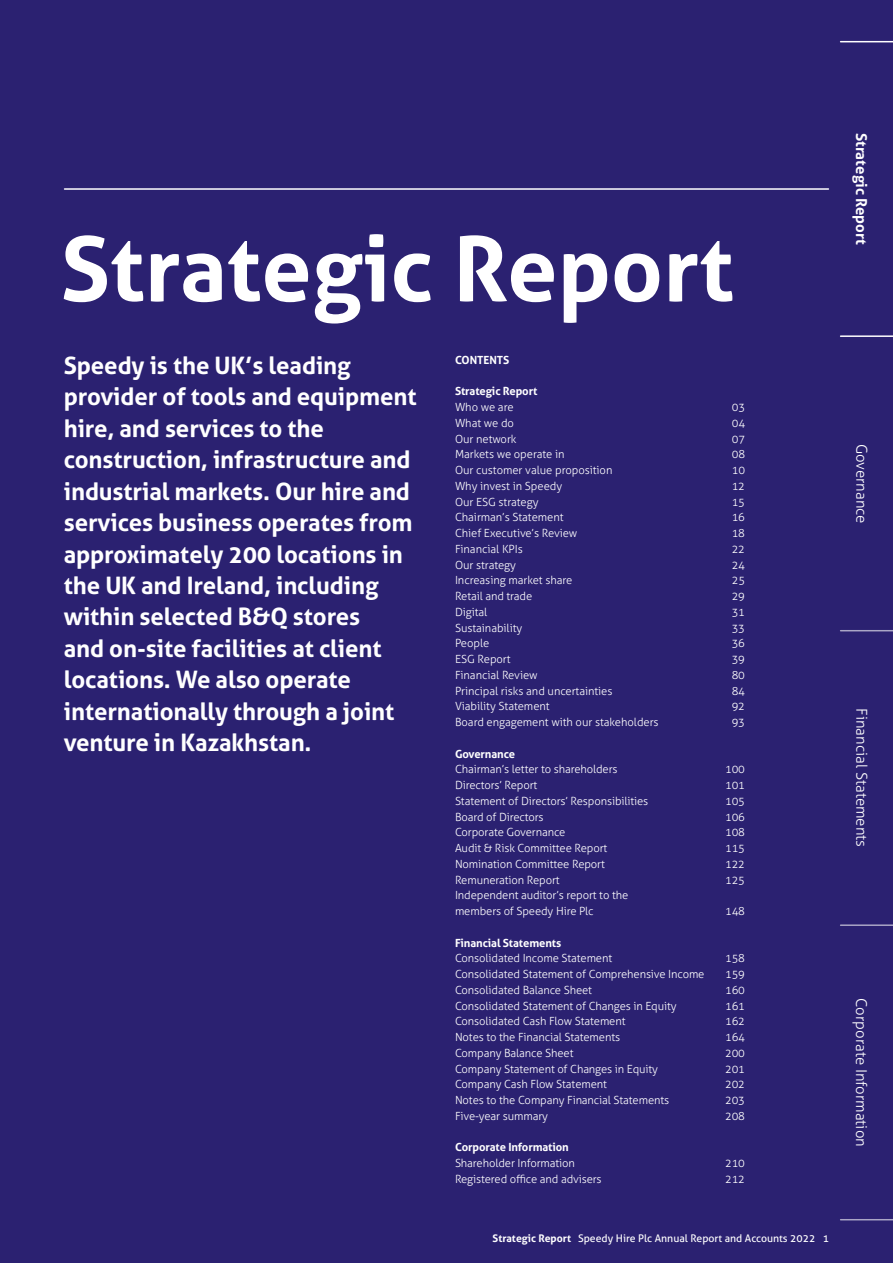
<style>
.page{position:relative;width:893px;height:1263px;background:#2b2171}
.page>*{position:absolute;margin:0;border:0;box-sizing:border-box;transform-origin:0 0}
.t1{font:700 90px "Aller";color:#fff}
.t2{font:700 24px/31.5px "Aller";letter-spacing:-.005em;color:#fff}
.t3{font:300 15px "Aller";color:#fff}
.t4{font:700 15px "Aller";color:#fff}
.t5{font:300 11.25px/15.8px "Aller";letter-spacing:-.01em;color:#fff}
.t6{font:700 11.25px "Aller";letter-spacing:-.01em;color:#fff}
.t7{font:10.5px "Aller";color:#fff}
.s1{font-weight:700}
</style>
<div class="page">
<hr style="left:841px;top:630px;width:52px;height:1px;background:#fff">
<hr style="left:841px;top:924px;width:52px;height:2px;background:#fff">
<hr style="left:841px;top:1219px;width:52px;height:1px;background:#fff">
<hr style="left:841px;top:335px;width:52px;height:2px;background:#fff">
<hr style="left:841px;top:41px;width:52px;height:1px;background:#fff">
<hr style="left:65px;top:188px;width:763px;height:2px;background:#fff">
<h1 class="t1" style="left:61px;top:214px;width:675px">Strategic Report</h1>
<p class="t2" style="left:64px;top:349px;width:354px">Speedy is the UK’s leading provider of tools and equipment hire, and services to the construction, infrastructure and industrial markets. Our hire and services business operates from approximately 200 locations in the UK and Ireland, including within selected B&amp;Q stores<br>and on-site facilities at client locations. We also operate internationally through a joint venture in Kazakhstan.</p>
<p class="t6" style="left:455px;top:353px;width:56px">CONTENTS</p>
<p class="t6" style="left:455px;top:384px;width:84px">Strategic Report</p>
<p class="t5" style="left:455px;top:399px;width:60px">Who we are</p>
<p class="t5" style="left:732px;top:399px;width:15px">03</p>
<p class="t5" style="left:455px;top:415px;width:61px">What we do</p>
<p class="t5" style="left:732px;top:415px;width:15px">04</p>
<p class="t5" style="left:455px;top:431px;width:63px">Our network</p>
<p class="t5" style="left:732px;top:431px;width:15px">07</p>
<p class="t5" style="left:455px;top:446px;width:111px">Markets we operate in</p>
<p class="t5" style="left:732px;top:446px;width:15px">08</p>
<p class="t5" style="left:455px;top:462px;width:159px">Our customer value proposition</p>
<p class="t5" style="left:732px;top:462px;width:15px">10</p>
<p class="t5" style="left:455px;top:478px;width:109px">Why invest in Speedy</p>
<p class="t5" style="left:732px;top:478px;width:15px">12</p>
<p class="t5" style="left:455px;top:494px;width:85px">Our ESG strategy</p>
<p class="t5" style="left:732px;top:494px;width:15px">15</p>
<p class="t5" style="left:455px;top:509px;width:110px">Chairman’s Statement</p>
<p class="t5" style="left:732px;top:509px;width:15px">16</p>
<p class="t5" style="left:455px;top:525px;width:124px">Chief Executive’s Review</p>
<p class="t5" style="left:732px;top:525px;width:15px">18</p>
<p class="t5" style="left:455px;top:541px;width:69px">Financial KPIs</p>
<p class="t5" style="left:732px;top:541px;width:15px">22</p>
<p class="t5" style="left:455px;top:557px;width:62px">Our strategy</p>
<p class="t5" style="left:732px;top:557px;width:15px">24</p>
<p class="t5" style="left:455px;top:572px;width:119px">Increasing market share</p>
<p class="t5" style="left:732px;top:572px;width:15px">25</p>
<p class="t5" style="left:455px;top:588px;width:79px">Retail and trade</p>
<p class="t5" style="left:732px;top:588px;width:15px">29</p>
<p class="t5" style="left:455px;top:604px;width:34px">Digital</p>
<p class="t5" style="left:732px;top:604px;width:15px">31</p>
<p class="t5" style="left:455px;top:620px;width:69px">Sustainability</p>
<p class="t5" style="left:732px;top:620px;width:15px">33</p>
<p class="t5" style="left:455px;top:635px;width:36px">People</p>
<p class="t5" style="left:732px;top:635px;width:15px">36</p>
<p class="t5" style="left:455px;top:651px;width:57px">ESG Report</p>
<p class="t5" style="left:732px;top:651px;width:15px">39</p>
<p class="t5" style="left:455px;top:667px;width:84px">Financial Review</p>
<p class="t5" style="left:732px;top:667px;width:15px">80</p>
<p class="t5" style="left:455px;top:683px;width:159px">Principal risks and uncertainties</p>
<p class="t5" style="left:732px;top:683px;width:15px">84</p>
<p class="t5" style="left:455px;top:698px;width:96px">Viability Statement</p>
<p class="t5" style="left:732px;top:698px;width:15px">92</p>
<p class="t5" style="left:455px;top:714px;width:205px">Board engagement with our stakeholders</p>
<p class="t5" style="left:732px;top:714px;width:15px">93</p>
<p class="t6" style="left:455px;top:747px;width:62px">Governance</p>
<p class="t5" style="left:455px;top:761px;width:164px">Chairman’s letter to shareholders</p>
<p class="t5" style="left:725px;top:761px;width:22px">100</p>
<p class="t5" style="left:455px;top:777px;width:84px">Directors’ Report</p>
<p class="t5" style="left:725px;top:777px;width:22px">101</p>
<p class="t5" style="left:455px;top:793px;width:195px">Statement of Directors’ Responsibilities</p>
<p class="t5" style="left:725px;top:793px;width:22px">105</p>
<p class="t5" style="left:455px;top:809px;width:90px">Board of Directors</p>
<p class="t5" style="left:725px;top:809px;width:22px">106</p>
<p class="t5" style="left:455px;top:824px;width:112px">Corporate Governance</p>
<p class="t5" style="left:725px;top:824px;width:22px">108</p>
<p class="t5" style="left:455px;top:840px;width:154px">Audit &amp; Risk Committee Report</p>
<p class="t5" style="left:725px;top:840px;width:22px">115</p>
<p class="t5" style="left:455px;top:856px;width:151px">Nomination Committee Report</p>
<p class="t5" style="left:725px;top:856px;width:22px">122</p>
<p class="t5" style="left:455px;top:872px;width:106px">Remuneration Report</p>
<p class="t5" style="left:725px;top:872px;width:22px">125</p>
<p class="t5" style="left:455px;top:887px;width:175px">Independent auditor’s report to the members of Speedy Hire Plc</p>
<p class="t5" style="left:725px;top:903px;width:22px">148</p>
<p class="t6" style="left:455px;top:936px;width:108px">Financial Statements</p>
<p class="t5" style="left:455px;top:950px;width:159px">Consolidated Income Statement</p>
<p class="t5" style="left:725px;top:950px;width:22px">158</p>
<p class="t5" style="left:455px;top:966px;width:251px">Consolidated Statement of Comprehensive Income</p>
<p class="t5" style="left:725px;top:966px;width:22px">159</p>
<p class="t5" style="left:455px;top:982px;width:139px">Consolidated Balance Sheet</p>
<p class="t5" style="left:725px;top:982px;width:22px">160</p>
<p class="t5" style="left:455px;top:998px;width:223px">Consolidated Statement of Changes in Equity</p>
<p class="t5" style="left:725px;top:998px;width:22px">161</p>
<p class="t5" style="left:455px;top:1013px;width:172px">Consolidated Cash Flow Statement</p>
<p class="t5" style="left:725px;top:1013px;width:22px">162</p>
<p class="t5" style="left:455px;top:1029px;width:167px">Notes to the Financial Statements</p>
<p class="t5" style="left:725px;top:1029px;width:22px">164</p>
<p class="t5" style="left:455px;top:1045px;width:120px">Company Balance Sheet</p>
<p class="t5" style="left:725px;top:1045px;width:22px">200</p>
<p class="t5" style="left:455px;top:1061px;width:204px">Company Statement of Changes in Equity</p>
<p class="t5" style="left:725px;top:1061px;width:22px">201</p>
<p class="t5" style="left:455px;top:1076px;width:153px">Company Cash Flow Statement</p>
<p class="t5" style="left:725px;top:1076px;width:22px">202</p>
<p class="t5" style="left:455px;top:1092px;width:216px">Notes to the Company Financial Statements</p>
<p class="t5" style="left:725px;top:1092px;width:22px">203</p>
<p class="t5" style="left:455px;top:1108px;width:94px">Five-year summary</p>
<p class="t5" style="left:725px;top:1108px;width:22px">208</p>
<p class="t6" style="left:455px;top:1140px;width:115px">Corporate Information</p>
<p class="t5" style="left:455px;top:1155px;width:121px">Shareholder Information</p>
<p class="t5" style="left:725px;top:1155px;width:22px">210</p>
<p class="t5" style="left:455px;top:1171px;width:148px">Registered office and advisers</p>
<p class="t5" style="left:725px;top:1171px;width:22px">212</p>
<p class="t7" style="left:493px;top:1231px;width:338px"><span class="s1">Strategic Report</span> Speedy Hire Plc Annual Report and Accounts 2022 1</p>
<h3 class="t4" style="left:871px;top:133px;width:114px;rotate:90deg">Strategic Report</h3>
<h3 class="t3" style="left:871px;top:444px;width:81px;rotate:90deg">Governance</h3>
<h3 class="t3" style="left:871px;top:708px;width:140px;rotate:90deg">Financial Statements</h3>
<h3 class="t3" style="left:871px;top:998px;width:150px;rotate:90deg">Corporate Information</h3>
</div>
